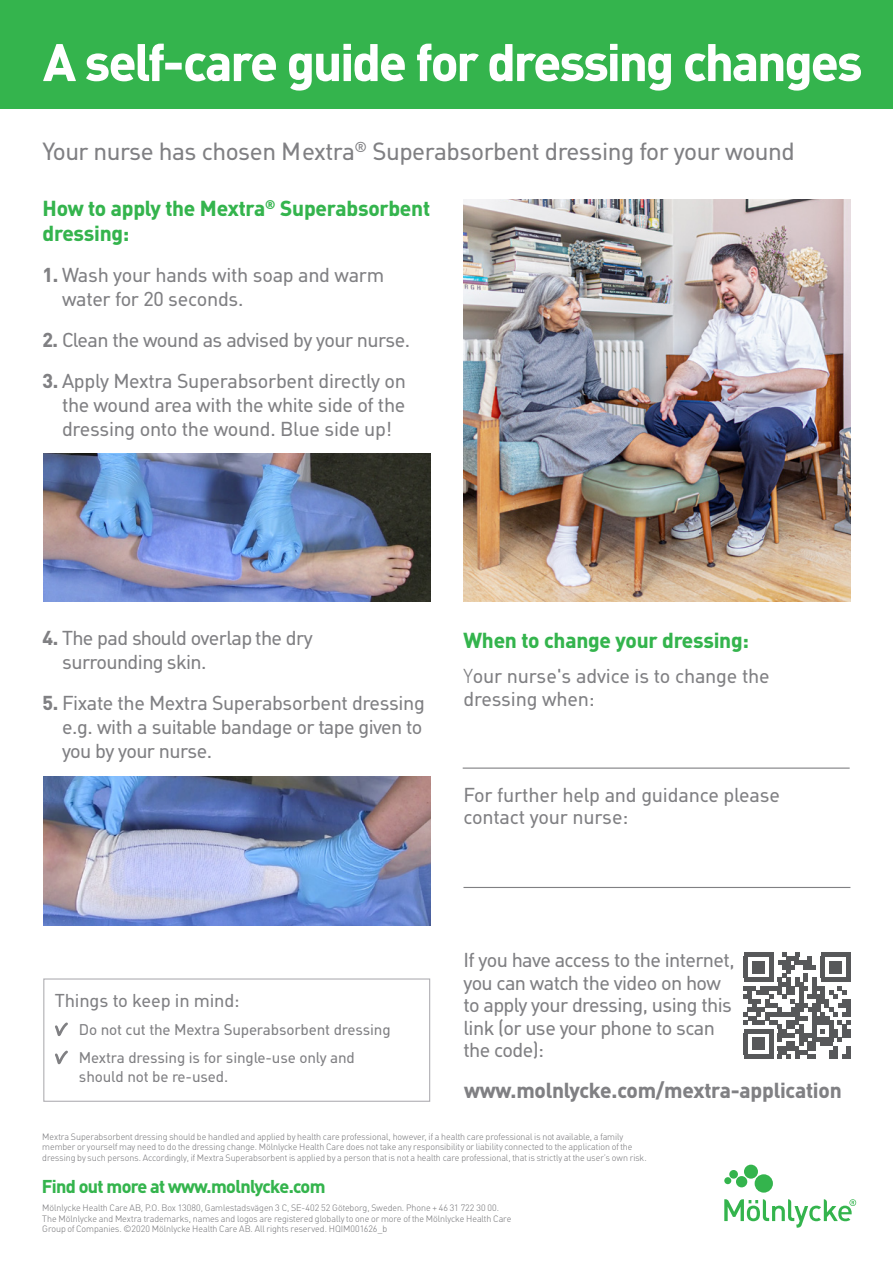
<style>
.page{position:relative;width:893px;height:1263px;background:#fff}
.page>*{position:absolute;margin:0;border:0;box-sizing:border-box;transform-origin:0 0}
.t1{font:700 51px "MHC Din";letter-spacing:-.04em;color:#fff}
.t2{font:24px "Molnlycke Din";letter-spacing:-.02em;color:#808083}
.t3{font:700 21px/25.5px "Molnlycke Din";letter-spacing:-.01em;color:#34b44d}
.t4{font:700 21px "Molnlycke Din";letter-spacing:-.01em;color:#808083}
.t5{font:19.5px/24px "Molnlycke Din";letter-spacing:-.03em;color:#808083}
.t6{font:19.5px/22.5px "Molnlycke Din";letter-spacing:-.01em;color:#808083}
.t7{font:700 18px "Molnlycke Din";letter-spacing:-.035em;color:#34b44d}
.t8{font:18px "Molnlycke Din";letter-spacing:-.01em;color:#808083}
.t9{font:15px "Molnlycke Din";letter-spacing:-.01em;color:#808083}
.t10{font:300 9px/10.5px "MHC Din";letter-spacing:-.005em;color:#808083}
.s1{font-weight:700}
.s2{font-weight:300}
</style>
<div class="page">
<hr style="left:463px;top:887px;width:387px;height:1px;background:#808083">
<hr style="left:463px;top:767px;width:387px;height:2px;background:#808083">
<div style="left:43px;top:978px;width:387px;height:124px;border:1px solid #b0afb3"></div>
<div style="left:0;top:0;width:893px;height:108px;background:#34b44d"></div>
<img style="left:43px;top:453px;width:387px;height:149px">
<img style="left:43px;top:777px;width:387px;height:148px">
<img style="left:463px;top:199px;width:387px;height:403px">
<svg style="left:55px;top:1022px;width:13px;height:14px"></svg>
<svg style="left:55px;top:1050px;width:13px;height:15px"></svg>
<svg style="left:724px;top:1199px;width:132px;height:29px"></svg>
<svg style="left:724px;top:1165px;width:49px;height:27px"></svg>
<svg style="left:743px;top:952px;width:107px;height:107px"></svg>
<p class="t1" style="left:43px;top:31px;width:821px">A self-care guide for dressing changes</p>
<h2 class="t2" style="left:43px;top:137px;width:754px">Your nurse has chosen Mextra<sup>®</sup> Superabsorbent dressing for your wound</h2>
<h3 class="t3" style="left:43px;top:195px;width:389px">How to apply the Mextra<sup>®</sup> Superabsorbent dressing:</h3>
<p class="t5" style="left:62px;top:263px;width:324px;text-indent:-20px"><span class="s1">1.</span> Wash your hands with soap and warm water for 20 seconds.</p>
<p class="t5" style="left:43px;top:328px;width:369px"><span class="s1">2.</span> Clean the wound as advised by your nurse.</p>
<p class="t5" style="left:62px;top:369px;width:345px;text-align:justify;text-indent:-20px"><span class="s1">3.</span> Apply Mextra Superabsorbent directly on the wound area with the white side of the dressing onto the wound. Blue side up!</p>
<p class="t5" style="left:62px;top:626px;width:252px;text-indent:-20px"><span class="s1">4.</span> The pad should overlap the dry surrounding skin.</p>
<p class="t5" style="left:43px;top:691px;width:384px"><span class="s1">5.</span> Fixate the Mextra Superabsorbent dressing</p>
<p class="t5" style="left:62px;top:715px;width:362px">e.g. with a suitable bandage or tape given to you by your nurse.</p>
<p class="t3" style="left:463px;top:627px;width:287px">When to change your dressing:</p>
<p class="t6" style="left:463px;top:665px;width:308px"><span class="s2">Y</span>our nurse's advice is to change the dressing when:</p>
<p class="t6" style="left:463px;top:783px;width:318px">For further help and guidance please contact your nurse:</p>
<p class="t5" style="left:463px;top:949px;width:273px;line-height:22.5px">If you have access to the internet, you can watch the video on how</p>
<p class="t8" style="left:55px;top:990px;width:186px">Things to keep in mind:</p>
<p class="t5" style="left:463px;top:993px;width:270px">to apply your dressing, using this</p>
<p class="t9" style="left:79px;top:1020px;width:313px">Do not cut the Mextra Superabsorbent dressing</p>
<p class="t5" style="left:463px;top:1015px;width:253px">link (or use your phone to scan</p>
<p class="t9" style="left:79px;top:1048px;width:278px">Mextra dressing is for single-use only and</p>
<p class="t5" style="left:463px;top:1038px;width:82px">the code):</p>
<p class="t9" style="left:79px;top:1068px;width:151px">should not be re-used.</p>
<p class="t4" style="left:464px;top:1077px;width:379px">www.molnlycke.com/mextra-application</p>
<p class="t10" style="left:42px;top:1131px;width:606px">Mextra Superabsorbent dressing should be handled and applied by health care professional, however, if a health care professional is not available, a family member or yourself may need to do the dressing change. Mölnlycke Health Care does not take any responsibility or liability connected to the application of the dressing by such persons. Accordingly, if Mextra Superabsorbent is applied by a person that is not a health care professional, that is strictly at the user’s own risk.</p>
<p class="t7" style="left:42px;top:1176px;width:285px">Find out more at www.molnlycke.com</p>
<p class="t10" style="left:42px;top:1202px;width:471px">Mölnlycke Health Care AB, P.O. Box 13080, Gamlestadsvägen 3 C, SE-402 52 Göteborg, Sweden. Phone + 46 31 722 30 00.<br>The Mölnlycke and Mextra trademarks, names and logos are registered globally to one or more of the Mölnlycke Health Care<br>Group of Companies. ©2020 Mölnlycke Health Care AB. All rights reserved. HQIM001626_b</p>
</div>
